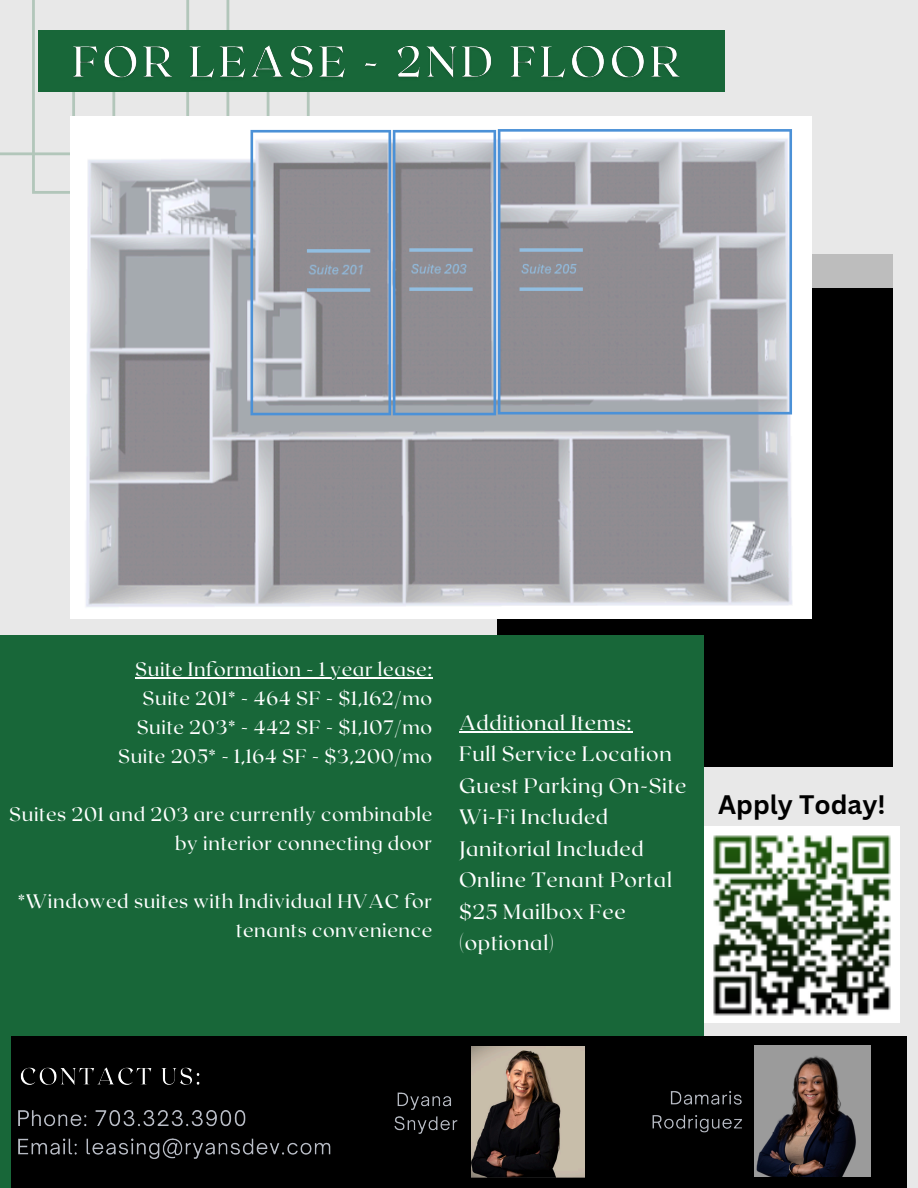
<style>
.page{position:relative;width:918px;height:1188px;background:#e8e8e8}
.page>*{position:absolute;margin:0;border:0;box-sizing:border-box;transform-origin:0 0}
.t1{font:700 26.1px "Canva Sans";color:#000}
.t2{font:20.85px/31.5px "Roxborough CF";letter-spacing:.035em;color:#fff}
.t3{font:19.5px/29px "Roxborough CF";letter-spacing:.035em;color:#fff;text-align:right}
</style>
<div class="page">
<div style="left:497px;top:254px;width:396px;height:67px;background:#bdbdbd"></div>
<div style="left:497px;top:288px;width:396px;height:479px;background:#000"></div>
<div style="left:0;top:635px;width:704px;height:553px;background:#186739"></div>
<svg style="left:0;top:0;width:310px;height:271px"></svg>
<div style="left:38px;top:30px;width:686px;height:62px;background:#186739"></div>
<img style="left:73px;top:45px;width:607px;height:33px">
<div style="left:11px;top:1036px;width:896px;height:152px;background:#000"></div>
<img style="left:704px;top:827px;width:196px;height:196px">
<img style="left:472px;top:1046px;width:112px;height:132px">
<img style="left:754px;top:1045px;width:116px;height:132px">
<img style="left:71px;top:117px;width:741px;height:502px">
<img style="left:20px;top:1067px;width:180px;height:18px">
<img style="left:18px;top:1110px;width:313px;height:49px">
<hr style="left:135px;top:677px;width:298px;height:1px;background:#fff">
<hr style="left:459px;top:731px;width:173px;height:1px;background:#fff">
<img style="left:394px;top:1092px;width:64px;height:42px">
<img style="left:652px;top:1091px;width:90px;height:42px">
<h5 class="t3" style="left:118px;top:654px;width:316px">Suite Information - 1 year lease:<br>Suite 201* - 464 SF - $1,162/mo<br>Suite 203* - 442 SF - $1,107/mo<br>Suite 205* - 1,164 SF - $3,200/mo</h5>
<h4 class="t3" style="left:9px;top:799px;width:424px">Suites 201 and 203 are currently combinable by interior connecting door</h4>
<h2 class="t3" style="left:18px;top:886px;width:416px">*Windowed suites with Individual HVAC for tenants convenience</h2>
<p class="t2" style="left:459px;top:706px;width:229px">Additional Items:<br>Full Service Location<br>Guest Parking On-Site<br>Wi-Fi Included<br>Janitorial Included<br>Online Tenant Portal $25 Mailbox Fee (optional)</p>
<p class="t1" style="left:718px;top:786px;width:169px">Apply Today!</p>
</div>
